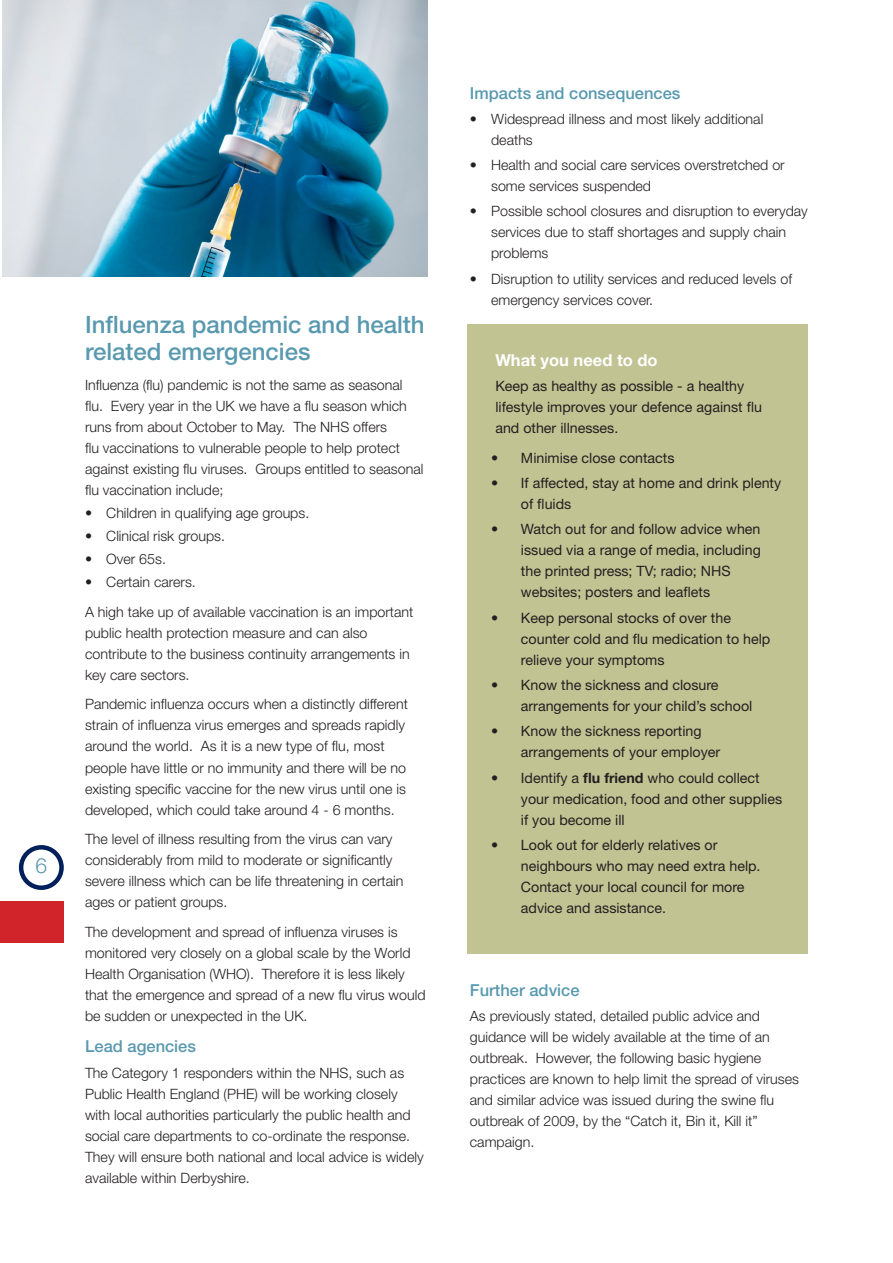
<style>
.page{position:relative;width:893px;height:1263px;background:#fff}
.page>*{position:absolute;margin:0;border:0;box-sizing:border-box;transform-origin:0 0}
.t1{font:500 24px/27px "Helvetica Neue LT";color:#5999af}
.t2{font:300 21px "Helvetica Neue LT";color:#5999af}
.t3{font:500 16.5px "Helvetica Neue LT";color:#5999af}
.t4{font:700 16.5px "Helvetica Neue LT";color:#fff}
.t5{font:300 14.25px/21px "Helvetica Neue LT";color:#231f20}
.t6{font:14.25px/21px "Helvetica Neue LT";color:#231f20}
.s1{font-weight:700}
</style>
<div class="page">
<svg style="left:21px;top:847px;width:41px;height:41px"></svg>
<div style="left:19px;top:845px;width:45px;height:45px;border:4px solid #00205b;border-radius:50%"></div>
<div style="left:468px;top:324px;width:340px;height:629px;background:#c2c393"></div>
<img style="left:2px;top:0;width:425px;height:276px">
<div style="left:0;top:901px;width:64px;height:42px;background:#d1232a"></div>
<h2 class="t2" style="left:35px;top:853px;width:13px">6</h2>
<h1 class="t1" style="left:85px;top:311px;width:341px">Influenza pandemic and health related emergencies</h1>
<p class="t5" style="left:85px;top:374px;width:340px">Influenza (flu) pandemic is not the same as seasonal flu. Every year in the UK we have a flu season which runs from about October to May. The NHS offers<br>flu vaccinations to vulnerable people to help protect against existing flu viruses. Groups entitled to seasonal flu vaccination include;</p>
<p class="t5" style="left:85px;top:502px;width:226px">• Children in qualifying age groups.</p>
<p class="t5" style="left:85px;top:525px;width:142px">• Clinical risk groups.</p>
<p class="t5" style="left:85px;top:548px;width:82px">• Over 65s.</p>
<p class="t5" style="left:85px;top:567px;width:330px;line-height:29.5px">• Certain carers.<br>A high take up of available vaccination is an important</p>
<p class="t5" style="left:85px;top:622px;width:326px">public health protection measure and can also contribute to the business continuity arrangements in key care sectors.</p>
<p class="t5" style="left:85px;top:694px;width:324px">Pandemic influenza occurs when a distinctly different strain of influenza virus emerges and spreads rapidly around the world. As it is a new type of flu, most people have little or no immunity and there will be no existing specific vaccine for the new virus until one is developed, which could take around 4 - 6 months.</p>
<p class="t5" style="left:85px;top:828px;width:320px">The level of illness resulting from the virus can vary considerably from mild to moderate or significantly severe illness which can be life threatening in certain ages or patient groups.</p>
<p class="t5" style="left:85px;top:921px;width:342px">The development and spread of influenza viruses is monitored very closely on a global scale by the World Health Organisation (WHO). Therefore it is less likely that the emergence and spread of a new flu virus would be sudden or unexpected in the UK.</p>
<p class="t3" style="left:85px;top:1036px;width:112px">Lead agencies</p>
<p class="t5" style="left:85px;top:1062px;width:340px">The Category 1 responders within the NHS, such as Public Health England (PHE) will be working closely with local authorities particularly the public health and social care departments to co-ordinate the response.<br>They will ensure both national and local advice is widely available within Derbyshire.</p>
<p class="t3" style="left:470px;top:83px;width:212px">Impacts and consequences</p>
<p class="t5" style="left:491px;top:108px;width:274px;text-indent:-21px">• Widespread illness and most likely additional deaths</p>
<p class="t5" style="left:491px;top:154px;width:295px;text-indent:-21px">• Health and social care services overstretched or some services suspended</p>
<p class="t5" style="left:491px;top:201px;width:318px;text-indent:-21px">• Possible school closures and disruption to everyday services due to staff shortages and supply chain problems</p>
<p class="t5" style="left:491px;top:268px;width:302px;text-indent:-21px">• Disruption to utility services and reduced levels of emergency services cover.</p>
<p class="t4" style="left:495px;top:350px;width:164px">What you need to do</p>
<p class="t6" style="left:495px;top:376px;width:268px">Keep as healthy as possible - a healthy lifestyle improves your defence against flu and other illnesses.</p>
<p class="t6" style="left:491px;top:447px;width:185px">• Minimise close contacts</p>
<p class="t6" style="left:521px;top:472px;width:262px;text-indent:-30px">• If affected, stay at home and drink plenty of fluids</p>
<p class="t6" style="left:521px;top:519px;width:241px;text-indent:-30px">• Watch out for and follow advice when issued via a range of media, including the printed press; TV; radio; NHS websites; posters and leaflets</p>
<p class="t6" style="left:521px;top:607px;width:251px;text-indent:-30px">• Keep personal stocks of over the counter cold and flu medication to help relieve your symptoms</p>
<p class="t6" style="left:521px;top:674px;width:233px;text-indent:-30px">• Know the sickness and closure arrangements for your child’s school</p>
<p class="t6" style="left:521px;top:720px;width:201px;text-indent:-30px">• Know the sickness reporting arrangements of your employer</p>
<p class="t6" style="left:521px;top:767px;width:263px;text-indent:-30px">• Identify a <span class="s1">flu friend</span> who could collect your medication, food and other supplies if you become ill</p>
<p class="t6" style="left:521px;top:834px;width:241px;text-indent:-30px">• Look out for elderly relatives or neighbours who may need extra help.<br>Contact your local council for more advice and assistance.</p>
<p class="t3" style="left:470px;top:980px;width:111px">Further advice</p>
<p class="t5" style="left:470px;top:1005px;width:331px">As previously stated, detailed public advice and guidance will be widely available at the time of an outbreak. However, the following basic hygiene practices are known to help limit the spread of viruses and similar advice was issued during the swine flu outbreak of 2009, by the “Catch it, Bin it, Kill it” campaign.</p>
</div>
